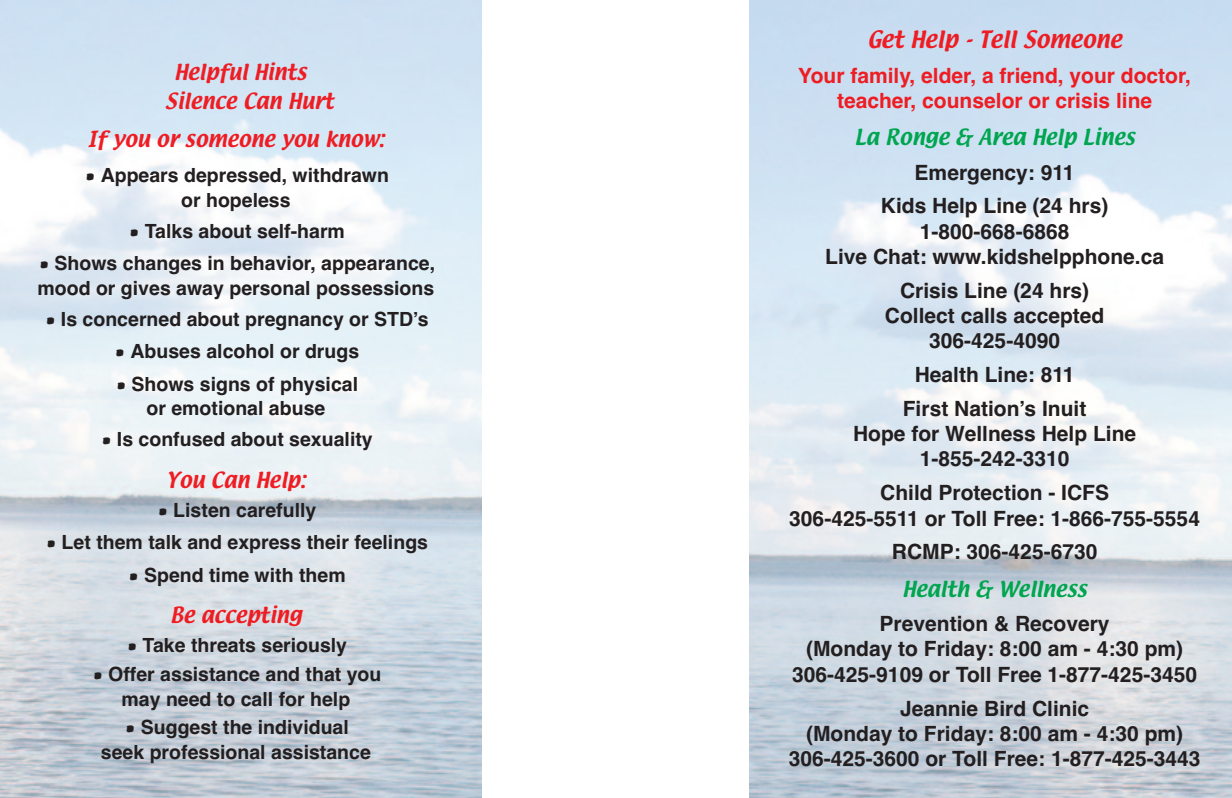
<style>
.page{position:relative;width:1232px;height:798px;background:#fff}
.page>*{position:absolute;margin:0;border:0;box-sizing:border-box;transform-origin:0 0}
.t1{font:700 21px/25.2px "Helvetica";color:#231f20;text-align:center}
.t2{font:700 21px/25.2px "Helvetica";color:#ee1d23;text-align:center}
.t3{font:21px "Textile";color:#ee1d23}
.t4{font:700 19.5px/24.3px "Helvetica";color:#231f20;text-align:center}
.t5{font:19.5px/29.4px "Textile";color:#ee1d23}
.t6{font:19.5px "Textile";color:#00a54f}
.s1{font-family:"Textile";font-weight:400}
</style>
<div class="page">
<p class="t5" style="left:165px;top:58px;width:170px;text-indent:9px">Helpful Hints<br>Silence Can Hurt</p>
<p class="t5" style="left:88px;top:126px;width:298px">If you or someone you know:</p>
<p class="t4" style="left:83px;top:163px;width:308px"><span class="s1">•</span> Appears depressed, withdrawn or hopeless</p>
<p class="t4" style="left:127px;top:219px;width:219px"><span class="s1">•</span> Talks about self-harm</p>
<p class="t4" style="left:37px;top:251px;width:400px;text-align:left"><span class="s1">•</span> Shows changes in behavior, appearance, mood or gives away personal possessions</p>
<p class="t4" style="left:43px;top:307px;width:387px"><span class="s1">•</span> Is concerned about pregnancy or STD’s</p>
<p class="t4" style="left:113px;top:339px;width:248px"><span class="s1">•</span> Abuses alcohol or drugs</p>
<p class="t4" style="left:114px;top:371px;width:246px"><span class="s1">•</span> Shows signs of physical or emotional abuse</p>
<p class="t4" style="left:99px;top:427px;width:275px"><span class="s1">•</span> Is confused about sexuality</p>
<p class="t5" style="left:166px;top:466px;width:141px">You Can Help:</p>
<p class="t4" style="left:155px;top:498px;width:162px"><span class="s1">•</span> Listen carefully</p>
<p class="t4" style="left:44px;top:530px;width:386px"><span class="s1">•</span> Let them talk and express their feelings</p>
<p class="t4" style="left:126px;top:562px;width:221px"><span class="s1">•</span> Spend time with them</p>
<p class="t5" style="left:170px;top:601px;width:133px">Be accepting</p>
<p class="t4" style="left:125px;top:633px;width:224px"><span class="s1">•</span> Take threats seriously</p>
<p class="t4" style="left:90px;top:662px;width:292px"><span class="s1">•</span> Offer assistance and that you may need to call for help</p>
<p class="t4" style="left:101px;top:715px;width:271px"><span class="s1">•</span> Suggest the individual seek professional assistance</p>
<p class="t3" style="left:867px;top:28px;width:256px">Get Help - Tell Someone</p>
<p class="t2" style="left:798px;top:63px;width:394px">Your family, elder, a friend, your doctor, teacher, counselor or crisis line</p>
<p class="t6" style="left:854px;top:127px;width:282px">La Ronge &amp; Area Help Lines</p>
<p class="t1" style="left:880px;top:155px;width:229px;line-height:33.9px">Emergency: 911<br>Kids Help Line (24 hrs)</p>
<p class="t1" style="left:825px;top:219px;width:340px">1-800-668-6868<br>Live Chat: www.kidshelpphone.ca</p>
<p class="t1" style="left:884px;top:278px;width:221px">Crisis Line (24 hrs)<br>Collect calls accepted<br>306-425-4090</p>
<p class="t1" style="left:902px;top:358px;width:185px;line-height:33.9px">Health Line: 811<br>First Nation’s Inuit</p>
<p class="t1" style="left:853px;top:421px;width:285px">Hope for Wellness Help Line<br>1-855-242-3310</p>
<p class="t1" style="left:789px;top:480px;width:412px">Child Protection - ICFS<br>306-425-5511 or Toll Free: 1-866-755-5554</p>
<p class="t1" style="left:891px;top:539px;width:207px">RCMP: 306-425-6730</p>
<p class="t6" style="left:902px;top:578px;width:186px">Health &amp; Wellness</p>
<p class="t1" style="left:792px;top:611px;width:406px">Prevention &amp; Recovery<br>(Monday to Friday: 8:00 am - 4:30 pm)<br>306-425-9109 or Toll Free 1-877-425-3450</p>
<p class="t1" style="left:788px;top:695px;width:413px">Jeannie Bird Clinic<br>(Monday to Friday: 8:00 am - 4:30 pm)<br>306-425-3600 or Toll Free: 1-877-425-3443</p>
</div>
